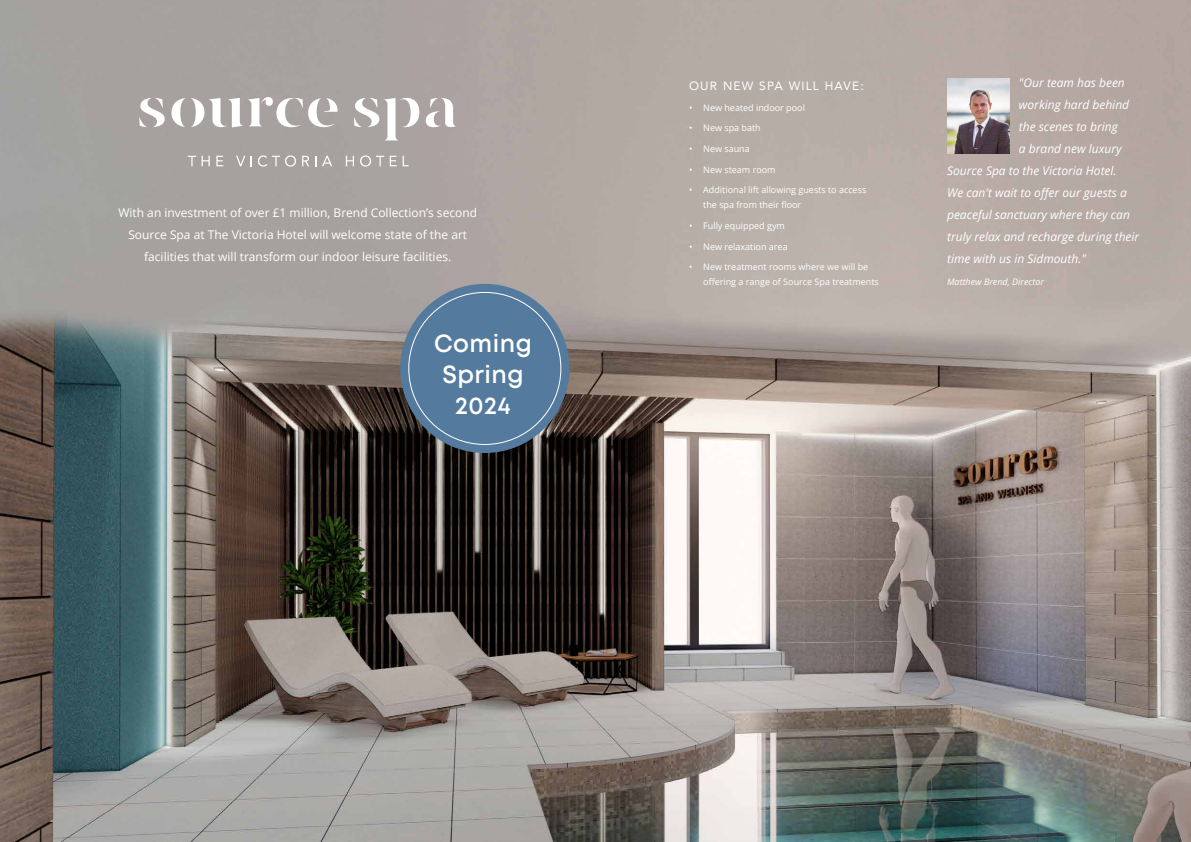
<style>
.page{position:relative;width:1191px;height:842px;background:#fff}
.page>*{position:absolute;margin:0;border:0;box-sizing:border-box;transform-origin:0 0}
.t1{font:600 24.1px/30.9px "Mont";letter-spacing:.02em;color:#fff;text-align:center}
.t2{font:italic 12px "Open Sans";color:#fff}
.t3{font:12px/22px "Open Sans";color:#fff;text-align:center}
.t4{font:12px "Avenir";letter-spacing:.1em;color:#fff}
.t5{font:9px/15px "Open Sans";color:#fff}
.t6{font:italic 9px "Open Sans";color:#fff}
</style>
<div class="page">
<img style="left:0;top:0;width:1191px;height:842px">
<svg style="left:188px;top:156px;width:8px;height:10px"></svg>
<svg style="left:202px;top:156px;width:8px;height:10px"></svg>
<svg style="left:216px;top:156px;width:7px;height:10px"></svg>
<svg style="left:236px;top:156px;width:9px;height:10px"></svg>
<svg style="left:258px;top:155px;width:38px;height:12px"></svg>
<svg style="left:302px;top:156px;width:7px;height:10px"></svg>
<svg style="left:322px;top:156px;width:10px;height:10px"></svg>
<svg style="left:346px;top:156px;width:8px;height:10px"></svg>
<svg style="left:360px;top:155px;width:24px;height:12px"></svg>
<svg style="left:390px;top:156px;width:19px;height:10px"></svg>
<svg style="left:139px;top:98px;width:26px;height:29px"></svg>
<svg style="left:171px;top:97px;width:166px;height:31px"></svg>
<svg style="left:426px;top:98px;width:30px;height:29px"></svg>
<svg style="left:354px;top:98px;width:65px;height:42px"></svg>
<div style="left:400px;top:284px;width:169px;height:169px;background:#547b9d;border-radius:50%"></div>
<img style="left:947px;top:78px;width:62px;height:76px">
<h2 class="t3" style="left:118px;top:201px;width:360px">With an investment of over £1 million, Brend Collection’s second<br>Source Spa at The Victoria Hotel will welcome state of the art facilities that will transform our indoor leisure facilities.</h2>
<h1 class="t1" style="left:434px;top:329px;width:99px">Coming<br>Spring<br>2024</h1>
<h2 class="t4" style="left:689px;top:76px;width:176px">OUR NEW SPA WILL HAVE:</h2>
<p class="t5" style="left:689px;top:100px;width:117px">• New heated indoor pool</p>
<p class="t5" style="left:689px;top:120px;width:73px">• New spa bath</p>
<p class="t5" style="left:689px;top:141px;width:62px">• New sauna</p>
<p class="t5" style="left:689px;top:162px;width:88px">• New steam room</p>
<p class="t5" style="left:703px;top:182px;width:164px;text-indent:-14px">• Additional lift allowing guests to access the spa from their floor</p>
<p class="t5" style="left:689px;top:218px;width:97px">• Fully equipped gym</p>
<p class="t5" style="left:689px;top:239px;width:100px">• New relaxation area</p>
<p class="t5" style="left:703px;top:259px;width:177px;text-indent:-14px">• New treatment rooms where we will be offering a range of Source Spa treatments</p>
<h2 class="t2" style="left:1019px;top:75px;width:107px">"Our team has been</h2>
<h2 class="t2" style="left:1019px;top:97px;width:112px">working hard behind</h2>
<h2 class="t2" style="left:1019px;top:119px;width:100px">the scenes to bring</h2>
<h2 class="t2" style="left:1019px;top:141px;width:104px">a brand new luxury</h2>
<h2 class="t2" style="left:947px;top:163px;width:171px">Source Spa to the Victoria Hotel.</h2>
<h2 class="t2" style="left:947px;top:185px;width:181px">We can't wait to offer our guests a</h2>
<h2 class="t2" style="left:947px;top:207px;width:184px">peaceful sanctuary where they can</h2>
<h2 class="t2" style="left:947px;top:229px;width:194px">truly relax and recharge during their</h2>
<h2 class="t2" style="left:947px;top:251px;width:140px">time with us in Sidmouth."</h2>
<p class="t6" style="left:947px;top:276px;width:99px">Matthew Brend, Director</p>
</div>
